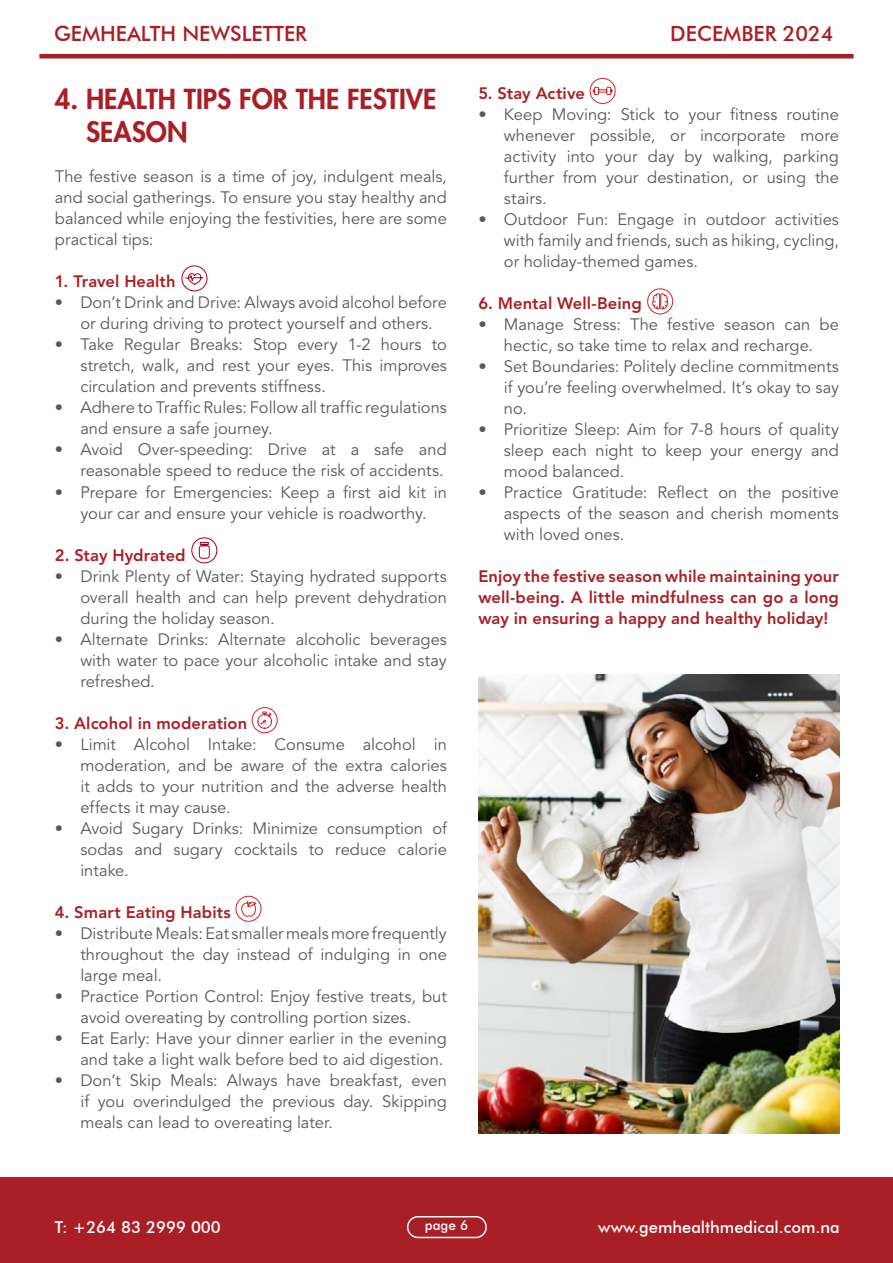
<style>
.page{position:relative;width:893px;height:1263px;background:#fff}
.page>*{position:absolute;margin:0;border:0;box-sizing:border-box;transform-origin:0 0}
.t1{font:800 27px/32.4px "Futura LT";color:#aa1f25}
.t2{font:500 21px "Futura BT";color:#aa1f25}
.t3{font:16.5px/21px "Avenir LT Std";color:#58595b;text-align:justify}
.t4{font:800 16.5px/21px "Avenir LT Std";letter-spacing:.005em;color:#aa1f25;text-align:justify}
.t5{font:500 16.5px "Futura BT";color:#fff}
.t6{font:500 13.5px "Futura BT";color:#fff}
</style>
<div class="page">
<div style="left:0;top:1177px;width:893px;height:86px;background:#aa1f25"></div>
<div style="left:407px;top:1216px;width:80px;height:22px;border:2px solid #fff;border-radius:10px"></div>
<img style="left:478px;top:675px;width:362px;height:458px">
<div style="left:39px;top:54px;width:815px;height:5px;background:#aa1f25"></div>
<div style="left:191px;top:537px;width:26px;height:26px;border:1px solid #a8001c;border-radius:50%"></div>
<svg style="left:199px;top:542px;width:11px;height:17px"></svg>
<div style="left:181px;top:265px;width:26px;height:26px;border:1px solid #a8001c;border-radius:50%"></div>
<svg style="left:185px;top:273px;width:19px;height:12px"></svg>
<div style="left:590px;top:78px;width:26px;height:26px;border:1px solid #d2232a;border-radius:50%"></div>
<div style="left:606px;top:87px;width:5px;height:8px;border:1px solid #d2232a"></div>
<div style="left:594px;top:87px;width:5px;height:8px;border:1px solid #d2232a"></div>
<svg style="left:593px;top:89px;width:19px;height:3px"></svg>
<div style="left:236px;top:896px;width:25px;height:26px;border:1px solid #d2232a;border-radius:50%"></div>
<svg style="left:239px;top:895px;width:17px;height:22px"></svg>
<div style="left:252px;top:707px;width:26px;height:26px;border:1px solid #d2232a;border-radius:50%"></div>
<svg style="left:257px;top:711px;width:15px;height:18px"></svg>
<div style="left:647px;top:288px;width:26px;height:26px;border:1px solid #d2232a;border-radius:50%"></div>
<svg style="left:652px;top:288px;width:16px;height:22px"></svg>
<p class="t2" style="left:54px;top:21px;width:255px">GEMHEALTH NEWSLETTER</p>
<p class="t2" style="left:670px;top:21px;width:165px">DECEMBER 2024</p>
<h1 class="t1" style="left:86px;top:83px;width:352px;text-indent:-31px">4. HEALTH TIPS FOR THE FESTIVE<br>SEASON</h1>
<p class="t3" style="left:55px;top:167px;width:394px">The festive season is a time of joy, indulgent meals, and social gatherings. To ensure you stay healthy and balanced while enjoying the festivities, here are some practical tips:</p>
<p class="t4" style="left:55px;top:271px;width:122px">1. Travel Health</p>
<p class="t3" style="left:80px;top:293px;width:368px;text-indent:-26px">• Don’t Drink and Drive: Always avoid alcohol before or during driving to protect yourself and others.</p>
<p class="t3" style="left:80px;top:335px;width:368px;text-indent:-26px">• Take Regular Breaks: Stop every 1-2 hours to stretch, walk, and rest your eyes. This improves circulation and prevents stiffness.</p>
<p class="t3" style="left:80px;top:398px;width:368px;text-indent:-26px">• Adhere to Traffic Rules: Follow all traffic regulations and ensure a safe journey.</p>
<p class="t3" style="left:55px;top:440px;width:393px;text-align:right">• Avoid Over-speeding: Drive at a safe and reasonable speed to reduce the risk of accidents.</p>
<p class="t3" style="left:55px;top:482px;width:394px;text-align:center">• Prepare for Emergencies: Keep a first aid kit in your car and ensure your vehicle is roadworthy.</p>
<p class="t4" style="left:55px;top:544px;width:132px">2. Stay Hydrated</p>
<p class="t3" style="left:80px;top:566px;width:368px;text-indent:-26px">• Drink Plenty of Water: Staying hydrated supports overall health and can help prevent dehydration during the holiday season.</p>
<p class="t3" style="left:80px;top:629px;width:368px;text-indent:-26px">• Alternate Drinks: Alternate alcoholic beverages with water to pace your alcoholic intake and stay refreshed.</p>
<p class="t4" style="left:55px;top:712px;width:194px">3. Alcohol in moderation</p>
<p class="t3" style="left:80px;top:734px;width:368px;text-indent:-26px">• Limit Alcohol Intake: Consume alcohol in moderation, and be aware of the extra calories it adds to your nutrition and the adverse health effects it may cause.</p>
<p class="t3" style="left:80px;top:818px;width:368px;text-indent:-26px">• Avoid Sugary Drinks: Minimize consumption of sodas and sugary cocktails to reduce calorie intake.</p>
<p class="t4" style="left:55px;top:901px;width:178px">4. Smart Eating Habits</p>
<p class="t3" style="left:80px;top:923px;width:368px;text-indent:-26px">• Distribute Meals: Eat smaller meals more frequently throughout the day instead of indulging in one large meal.</p>
<p class="t3" style="left:80px;top:986px;width:368px;text-indent:-26px">• Practice Portion Control: Enjoy festive treats, but avoid overeating by controlling portion sizes.</p>
<p class="t3" style="left:55px;top:1028px;width:394px;text-align:right">• Eat Early: Have your dinner earlier in the evening and take a light walk before bed to aid digestion.</p>
<p class="t3" style="left:80px;top:1070px;width:368px;text-indent:-26px">• Don’t Skip Meals: Always have breakfast, even if you overindulged the previous day. Skipping meals can lead to overeating later.</p>
<p class="t4" style="left:478px;top:83px;width:108px">5. Stay Active</p>
<p class="t3" style="left:504px;top:104px;width:337px;text-indent:-26px">• Keep Moving: Stick to your fitness routine whenever possible, or incorporate more activity into your day by walking, parking further from your destination, or using the stairs.</p>
<p class="t3" style="left:504px;top:209px;width:337px;text-indent:-26px">• Outdoor Fun: Engage in outdoor activities with family and friends, such as hiking, cycling, or holiday-themed games.</p>
<p class="t4" style="left:478px;top:293px;width:165px">6. Mental Well-Being</p>
<p class="t3" style="left:478px;top:314px;width:362px;text-align:center">• Manage Stress: The festive season can be hectic, so take time to relax and recharge.</p>
<p class="t3" style="left:504px;top:356px;width:337px;text-indent:-26px">• Set Boundaries: Politely decline commitments if you’re feeling overwhelmed. It’s okay to say no.</p>
<p class="t3" style="left:504px;top:419px;width:337px;text-indent:-26px">• Prioritize Sleep: Aim for 7-8 hours of quality sleep each night to keep your energy and mood balanced.</p>
<p class="t3" style="left:504px;top:482px;width:337px;text-indent:-26px">• Practice Gratitude: Reflect on the positive aspects of the season and cherish moments with loved ones.</p>
<p class="t4" style="left:478px;top:566px;width:362px">Enjoy the festive season while maintaining your well-being. A little mindfulness can go a long way in ensuring a happy and healthy holiday!</p>
<p class="t5" style="left:55px;top:1217px;width:168px">T: +264 83 2999 000</p>
<p class="t6" style="left:425px;top:1217px;width:45px">page 6</p>
<p class="t5" style="left:598px;top:1217px;width:243px">www.gemhealthmedical.com.na</p>
</div>
